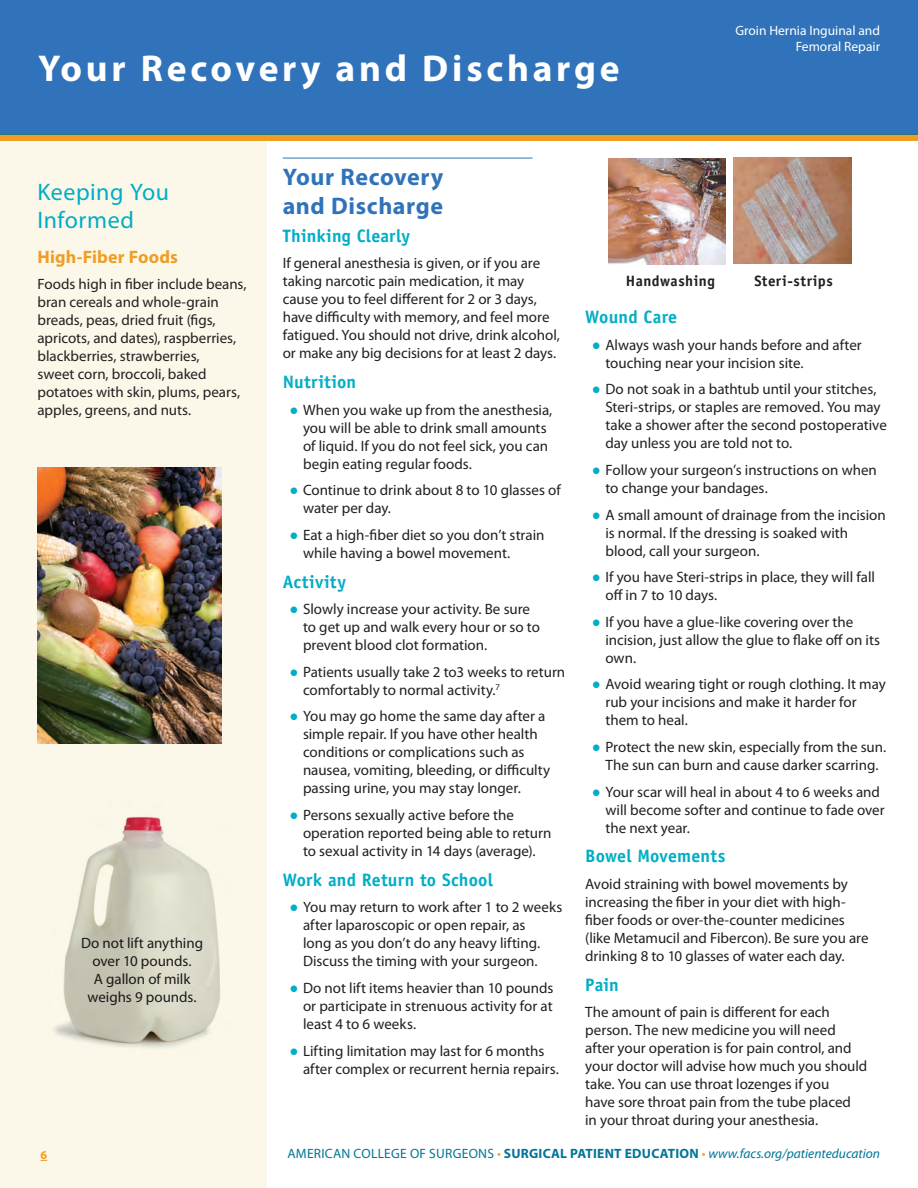
<style>
.page{position:relative;width:918px;height:1188px;background:#fff}
.page>*{position:absolute;margin:0;border:0;box-sizing:border-box;transform-origin:0 0}
.t1{font:700 37.5px "Myriad Pro";letter-spacing:.1em;color:#fff}
.t2{font:700 24px/28.5px "Myriad Pro";letter-spacing:.025em;color:#3073ba}
.t3{font:24px/28.5px "Myriad Pro";letter-spacing:.02em;color:#00aec5}
.t4{font:700 18px "Officina Sans Std";letter-spacing:.01em;color:#00aec5}
.t5{font:700 18px "Myriad Pro";letter-spacing:.01em;color:#f09d24}
.t6{font:700 18px "Officina Sans Std";letter-spacing:.04em;color:#00aec5}
.t7{font:15px/18px "Myriad Pro";color:#231f20}
.t8{font:700 15px "Officina Sans Std";letter-spacing:.03em;color:#231f20}
.t9{font:italic 13.5px "Myriad Pro";color:#007598}
.t10{font:13.5px/16.2px "Myriad Pro";color:#fff;text-align:right}
.t11{font:700 12px "Myriad Pro";color:#f09d24}
.s1{font-family:"Century Schoolbook";color:#00aec5}
.s2{font-style:normal}
.s3{font-style:normal;color:#f09d24}
.s4{font-weight:700;font-style:normal}
</style>
<div class="page">
<div style="left:0;top:141px;width:267px;height:1047px;background:#fbf8e9"></div>
<hr style="left:283px;top:158px;width:250px;height:1px;background:#3073ba">
<img style="left:54px;top:817px;width:166px;height:232px">
<img style="left:38px;top:468px;width:184px;height:275px">
<div style="left:0;top:0;width:918px;height:135px;background:#3073ba"></div>
<div style="left:0;top:135px;width:918px;height:6px;background:#f09d24"></div>
<img style="left:608px;top:158px;width:118px;height:107px">
<img style="left:733px;top:158px;width:118px;height:106px">
<p class="t1" style="left:38px;top:44px;width:583px">Your Recovery and Discharge</p>
<p class="t10" style="left:735px;top:22px;width:146px">Groin Hernia Inguinal and<br>Femoral Repair</p>
<p class="t3" style="left:38px;top:177px;width:133px">Keeping You<br>Informed</p>
<p class="t5" style="left:38px;top:245px;width:142px">High-Fiber Foods</p>
<p class="t7" style="left:38px;top:275px;width:211px">Foods high in fiber include beans, bran cereals and whole-grain breads, peas, dried fruit (figs, apricots, and dates), raspberries, blackberries, strawberries,<br>sweet corn, broccoli, baked potatoes with skin, plums, pears, apples, greens, and nuts.</p>
<p class="t7" style="left:81px;top:934px;width:123px;text-align:center">Do not lift anything over 10 pounds.<br>A gallon of milk weighs 9 pounds.</p>
<p class="t2" style="left:283px;top:162px;width:162px">Your Recovery and Discharge</p>
<p class="t4" style="left:283px;top:224px;width:129px">Thinking Clearly</p>
<p class="t7" style="left:283px;top:254px;width:279px">If general anesthesia is given, or if you are taking narcotic pain medication, it may cause you to feel different for 2 or 3 days, have difficulty with memory, and feel more fatigued. You should not drive, drink alcohol, or make any big decisions for at least 2 days.</p>
<p class="t4" style="left:283px;top:371px;width:75px">Nutrition</p>
<p class="t7" style="left:303px;top:400px;width:251px;text-indent:-14px"><span class="s1">●</span> When you wake up from the anesthesia, you will be able to drink small amounts of liquid. If you do not feel sick, you can begin eating regular foods.</p>
<p class="t7" style="left:303px;top:481px;width:259px;text-indent:-14px"><span class="s1">●</span> Continue to drink about 8 to 10 glasses of water per day.</p>
<p class="t7" style="left:303px;top:526px;width:243px;text-indent:-14px"><span class="s1">●</span> Eat a high-fiber diet so you don’t strain while having a bowel movement.</p>
<p class="t6" style="left:283px;top:570px;width:65px">Activity</p>
<p class="t7" style="left:303px;top:600px;width:238px;text-indent:-14px"><span class="s1">●</span> Slowly increase your activity. Be sure to get up and walk every hour or so to prevent blood clot formation.</p>
<p class="t7" style="left:303px;top:663px;width:264px;text-indent:-14px"><span class="s1">●</span> Patients usually take 2 to3 weeks to return comfortably to normal activity.<sup>7</sup></p>
<p class="t7" style="left:303px;top:707px;width:249px;text-indent:-14px"><span class="s1">●</span> You may go home the same day after a simple repair. If you have other health conditions or complications such as nausea, vomiting, bleeding, or difficulty passing urine, you may stay longer.</p>
<p class="t7" style="left:303px;top:806px;width:250px;text-indent:-14px"><span class="s1">●</span> Persons sexually active before the operation reported being able to return to sexual activity in 14 days (average).</p>
<p class="t4" style="left:283px;top:868px;width:212px">Work and Return to School</p>
<p class="t7" style="left:303px;top:898px;width:261px;text-indent:-14px"><span class="s1">●</span> You may return to work after 1 to 2 weeks after laparoscopic or open repair, as<br>long as you don’t do any heavy lifting.<br>Discuss the timing with your surgeon.</p>
<p class="t7" style="left:303px;top:979px;width:252px;text-align:justify;text-indent:-14px"><span class="s1">●</span> Do not lift items heavier than 10 pounds or participate in strenuous activity for at least 4 to 6 weeks.</p>
<p class="t7" style="left:303px;top:1041px;width:258px;text-indent:-14px"><span class="s1">●</span> Lifting limitation may last for 6 months after complex or recurrent hernia repairs.</p>
<p class="t8" style="left:626px;top:272px;width:90px">Handwashing</p>
<p class="t8" style="left:754px;top:272px;width:80px">Steri-strips</p>
<p class="t4" style="left:585px;top:306px;width:93px">Wound Care</p>
<p class="t7" style="left:605px;top:335px;width:258px;text-indent:-14px"><span class="s1">●</span> Always wash your hands before and after touching near your incision site.</p>
<p class="t7" style="left:605px;top:380px;width:283px;text-indent:-14px"><span class="s1">●</span> Do not soak in a bathtub until your stitches, Steri-strips, or staples are removed. You may take a shower after the second postoperative day unless you are told not to.</p>
<p class="t7" style="left:605px;top:461px;width:273px;text-indent:-14px"><span class="s1">●</span> Follow your surgeon’s instructions on when to change your bandages.</p>
<p class="t7" style="left:605px;top:505px;width:282px;text-indent:-14px"><span class="s1">●</span> A small amount of drainage from the incision is normal. If the dressing is soaked with blood, call your surgeon.</p>
<p class="t7" style="left:605px;top:568px;width:271px;text-indent:-14px"><span class="s1">●</span> If you have Steri-strips in place, they will fall off in 7 to 10 days.</p>
<p class="t7" style="left:605px;top:613px;width:276px;text-indent:-14px"><span class="s1">●</span> If you have a glue-like covering over the incision, just allow the glue to flake off on its own.</p>
<p class="t7" style="left:605px;top:675px;width:282px;text-indent:-14px"><span class="s1">●</span> Avoid wearing tight or rough clothing. It may rub your incisions and make it harder for them to heal.</p>
<p class="t7" style="left:592px;top:738px;width:296px;text-align:center"><span class="s1">●</span> Protect the new skin, especially from the sun.<br>The sun can burn and cause darker scarring.</p>
<p class="t7" style="left:605px;top:782px;width:281px;text-indent:-14px"><span class="s1">●</span> Your scar will heal in about 4 to 6 weeks and will become softer and continue to fade over the next year.</p>
<p class="t4" style="left:585px;top:845px;width:142px">Bowel Movements</p>
<p class="t7" style="left:585px;top:875px;width:285px">Avoid straining with bowel movements by increasing the fiber in your diet with high&shy;fiber foods or over-the-counter medicines (like Metamucil and Fibercon). Be sure you are drinking 8 to 10 glasses of water each day.</p>
<p class="t4" style="left:585px;top:973px;width:35px">Pain</p>
<p class="t7" style="left:585px;top:1003px;width:284px">The amount of pain is different for each person. The new medicine you will need after your operation is for pain control, and your doctor will advise how much you should take. You can use throat lozenges if you<br>have sore throat pain from the tube placed<br>in your throat during your anesthesia.</p>
<p class="t11" style="left:40px;top:1147px;width:8px">6</p>
<p class="t9" style="left:287px;top:1145px;width:594px"><span class="s2">AMERICAN COLLEGE OF SURGEONS</span> <span class="s3">•</span> <span class="s4">SURGICAL PATIENT EDUCATION</span> <span class="s3">•</span> www.facs.org/patienteducation</p>
</div>
